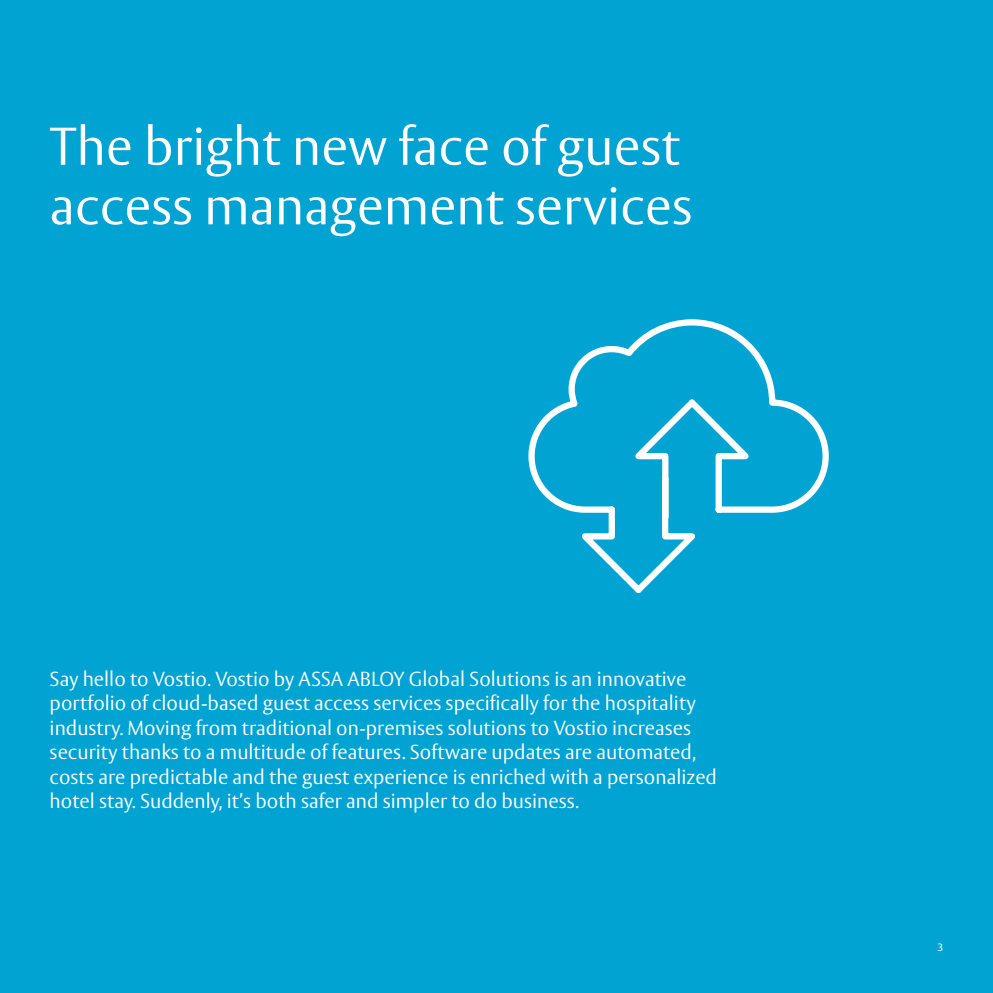
<style>
.page{position:relative;width:993px;height:993px;background:#fff}
.page>*{position:absolute;margin:0;border:0;box-sizing:border-box;transform-origin:0 0}
.Headline_Vesta_Light{font:300 52.5px/59.5px "ASSA Vesta";color:#fff}
.Ingress_11_5_14{font:300 20.12px/24.5px "ASSA Vesta";color:#fff}
._5_Captions{font:10.5px "ASSA Vesta";color:#fff}
</style>
<div class="page">
<div style="left:1px;top:0;width:991px;height:992px;background:#00a3d2"></div>
<svg style="left:528px;top:319px;width:301px;height:274px"></svg>
<p class="Headline_Vesta_Light" style="left:50px;top:119px;width:644px">The bright new face of guest access management services</p>
<p class="Ingress_11_5_14" style="left:50px;top:667px;width:668px">Say hello to Vostio. Vostio by ASSA ABLOY Global Solutions is an innovative portfolio of cloud-based guest access services specifically for the hospitality industry. Moving from traditional on-premises solutions to Vostio increases security thanks to a multitude of features. Software updates are automated, costs are predictable and the guest experience is enriched with a personalized hotel stay. Suddenly, it’s both safer and simpler to do business.</p>
<p class="_5_Captions" style="left:937px;top:941px;width:7px">3</p>
</div>
